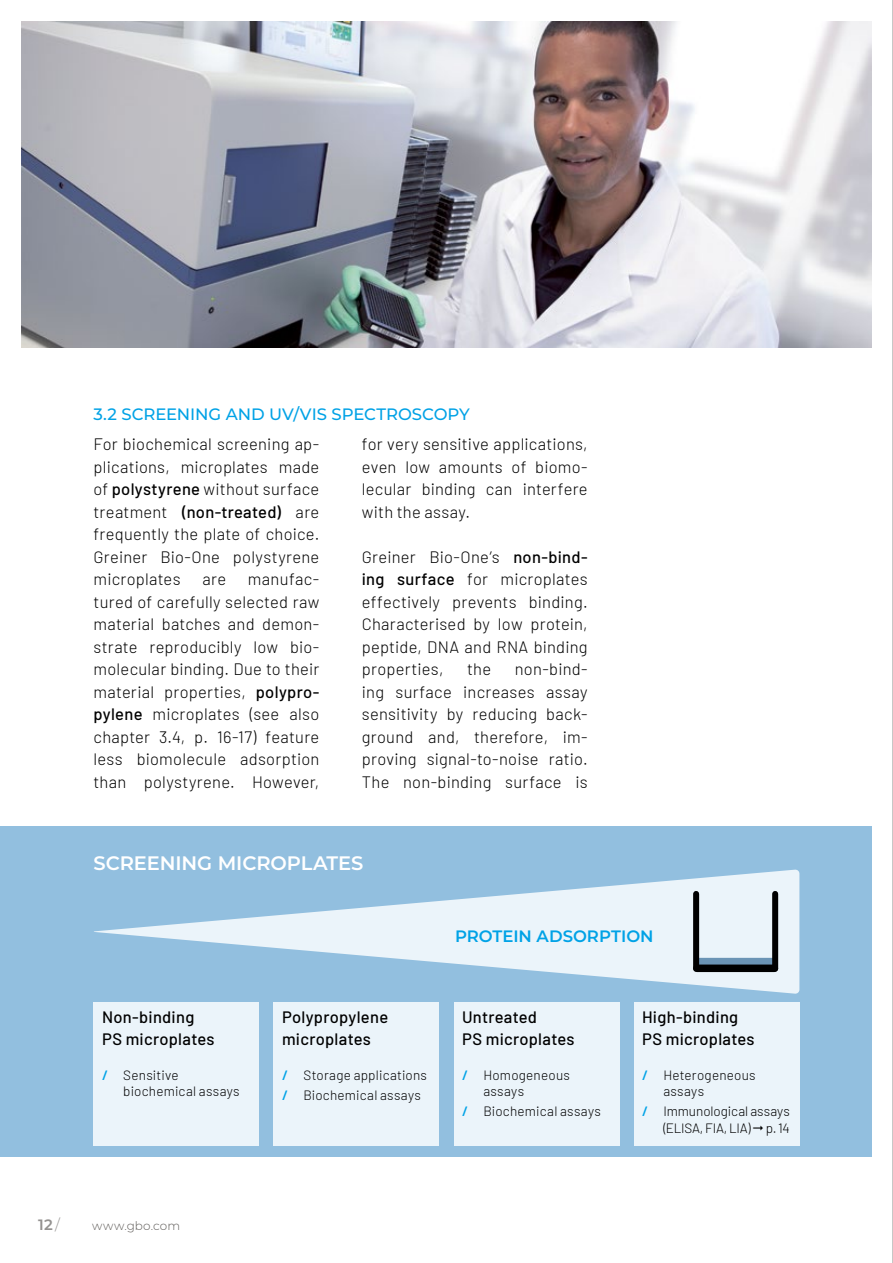
<style>
.page{position:relative;width:893px;height:1263px;background:#fff}
.page>*{position:absolute;margin:0;border:0;box-sizing:border-box;transform-origin:0 0}
.t1{font:600 19.5px "Montserrat";letter-spacing:-.005em;color:#fff}
.t2{font:300 16.5px/22.5px "Barlow";letter-spacing:.015em;color:#000;text-align:justify}
.t3{font:500 16.5px/22.5px "Barlow";letter-spacing:.015em;color:#000}
.t4{font:500 16.5px "Montserrat";color:#00a2e6}
.t5{font:600 16.5px "Montserrat";color:#00a2e6}
.t6{font:600 15px "Montserrat";color:#949290}
.t7{font:300 13.5px/16.2px "Barlow";letter-spacing:.015em;color:#000}
.t8{font:300 13.5px/16.2px "Barlow";letter-spacing:-.005em;color:#000;text-align:right}
.t9{font:300 12px "Montserrat";letter-spacing:.01em;color:#605d5a}
.s1{font-weight:500}
.s2{font-weight:600;color:#00a2e6}
.s3{font-weight:300}
</style>
<div class="page">
<div style="left:0;top:826px;width:872px;height:331px;background:#92bfdf"></div>
<svg style="left:94px;top:870px;width:705px;height:124px"></svg>
<div style="left:699px;top:958px;width:74px;height:7px;background:#6b94b5"></div>
<div style="left:693px;top:894px;width:6px;height:75px;background:#000"></div>
<div style="left:772px;top:894px;width:6px;height:75px;background:#000"></div>
<div style="left:697px;top:964px;width:77px;height:8px;background:#000"></div>
<div style="left:94px;top:1002px;width:165px;height:144px;background:#ebf4fa"></div>
<div style="left:274px;top:1002px;width:165px;height:144px;background:#ebf4fa"></div>
<div style="left:454px;top:1002px;width:165px;height:143px;background:#ebf4fa"></div>
<div style="left:634px;top:1002px;width:165px;height:144px;background:#ebf4fa"></div>
<img style="left:21px;top:21px;width:851px;height:327px">
<hr style="left:892px;top:0;width:1px;height:1263px;background:#949290">
<p class="t4" style="left:94px;top:403px;width:378px">3.2 SCREENING AND UV/VIS SPECTROSCOPY</p>
<p class="t2" style="left:94px;top:432px;width:227px">For biochemical screening ap&shy;plications, microplates made of <span class="s1">polystyrene</span> without surface treatment <span class="s1">(non-treated)</span> are frequently the plate of choice.<br>Greiner Bio-One polystyrene microplates</p>
<p class="t2" style="left:94px;top:567px;width:227px;text-indent:154px">manufac&shy;tured of carefully selected raw material batches and demon&shy;strate reproducibly low bio&shy;molecular binding. Due to their material properties, <span class="s1">polypro&shy;pylene</span> microplates (see also chapter 3.4, p. 16-17) feature less biomolecule adsorption than polystyrene. However,</p>
<p class="t2" style="left:202px;top:567px;width:25px">are</p>
<p class="t2" style="left:362px;top:432px;width:227px">for very sensitive applications, even low amounts of biomo&shy;lecular binding can interfere with the assay.</p>
<p class="t2" style="left:362px;top:544px;width:227px">Greiner Bio-One’s <span class="s1">non-bind&shy;ing surface</span> for microplates effectively prevents binding.<br>Characterised by low protein, peptide, DNA and RNA binding properties,</p>
<p class="t2" style="left:362px;top:657px;width:227px;text-indent:153px">non-bind&shy;ing surface increases assay sensitivity by reducing back&shy;ground and, therefore, im&shy;proving signal-to-noise ratio.<br>The non-binding surface is</p>
<p class="t2" style="left:467px;top:657px;width:26px">the</p>
<p class="t1" style="left:94px;top:849px;width:271px">SCREENING MICROPLATES</p>
<p class="t3" style="left:102px;top:1004px;width:114px">Non-binding<br>PS microplates</p>
<p class="t7" style="left:123px;top:1066px;width:118px;text-indent:-21px"><span class="s2">/</span> Sensitive biochemical assays</p>
<p class="t3" style="left:282px;top:1004px;width:108px">Polypropylene microplates</p>
<p class="t7" style="left:282px;top:1063px;width:146px;line-height:20.4px"><span class="s2">/</span> Storage applications <span class="s2">/</span> Biochemical assays</p>
<p class="t5" style="left:455px;top:924px;width:200px">PROTEIN ADSORPTION</p>
<p class="t3" style="left:462px;top:1004px;width:114px">Untreated<br>PS microplates</p>
<p class="t7" style="left:483px;top:1066px;width:88px;text-indent:-21px"><span class="s2">/</span> Homogeneous assays</p>
<p class="t7" style="left:462px;top:1102px;width:140px"><span class="s2">/</span> Biochemical assays</p>
<p class="t3" style="left:642px;top:1004px;width:114px">High-binding<br>PS microplates</p>
<p class="t7" style="left:663px;top:1066px;width:94px;text-indent:-21px"><span class="s2">/</span> Heterogeneous assays</p>
<p class="t8" style="left:642px;top:1102px;width:149px"><span class="s2">/</span> Immunological assays (ELISA, FIA, LIA) p. 14</p>
<p class="t6" style="left:38px;top:1214px;width:23px">12 <span class="s3">/</span></p>
<p class="t9" style="left:92px;top:1218px;width:89px">www.gbo.com</p>
</div>
